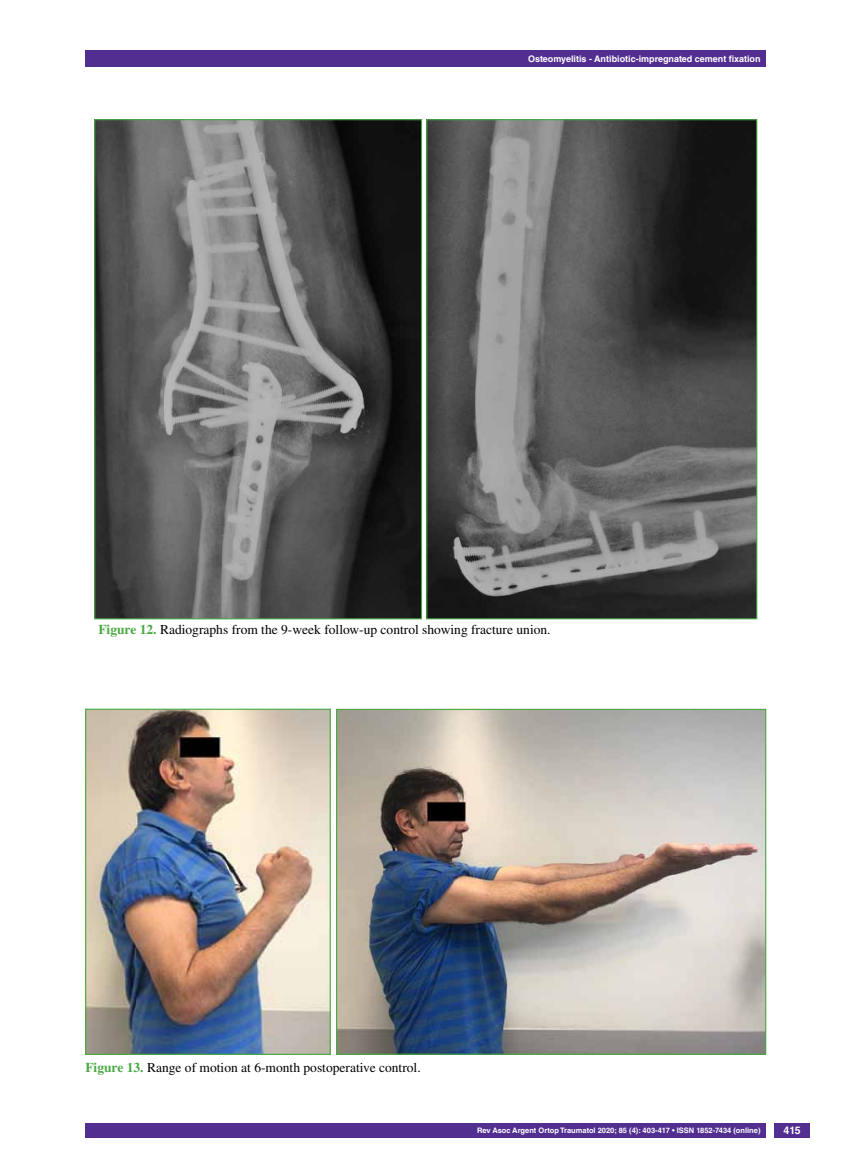
<style>
.page{position:relative;width:851px;height:1170px;background:#fff}
.page>*{position:absolute;margin:0;border:0;box-sizing:border-box;transform-origin:0 0}
.t1{font:13.5px "Times LT Std";color:#000}
.t2{font:700 10.5px "Helvetica LT Std";color:#fff}
.t3{font:700 9px "Helvetica LT Std";color:#fff}
.t4{font:700 7.5px "Helvetica LT Std";color:#fff}
.s1{font-weight:700;color:#49a942}
</style>
<div class="page">
<div style="left:85px;top:50px;width:680px;height:17px;background:#522e91"></div>
<div style="left:85px;top:1123px;width:680px;height:14px;background:#522e91"></div>
<div style="left:774px;top:1123px;width:35px;height:14px;background:#522e91"></div>
<img style="left:96px;top:121px;width:324px;height:496px">
<div style="left:94px;top:119px;width:328px;height:500px;border:1px solid #49a942"></div>
<img style="left:428px;top:121px;width:327px;height:496px">
<img style="left:87px;top:710px;width:242px;height:342px">
<div style="left:85px;top:708px;width:246px;height:346px;border:1px solid #49a942"></div>
<img style="left:338px;top:710px;width:426px;height:342px">
<div style="left:336px;top:708px;width:430px;height:346px;border:1px solid #49a942"></div>
<p class="t3" style="left:528px;top:53px;width:234px">Osteomyelitis - Antibiotic-impregnated cement fixation</p>
<p class="t1" style="left:98px;top:622px;width:454px"><span class="s1">Figure 12.</span> Radiographs from the 9-week follow-up control showing fracture union.</p>
<p class="t1" style="left:85px;top:1059px;width:337px"><span class="s1">Figure 13.</span> Range of motion at 6-month postoperative control.</p>
<p class="t4" style="left:477px;top:1125px;width:285px">Rev Asoc Argent Ortop Traumatol 2020; 85 (4): 403-417 • ISSN 1852-7434 (online)</p>
<p class="t2" style="left:783px;top:1124px;width:19px">415</p>
</div>
